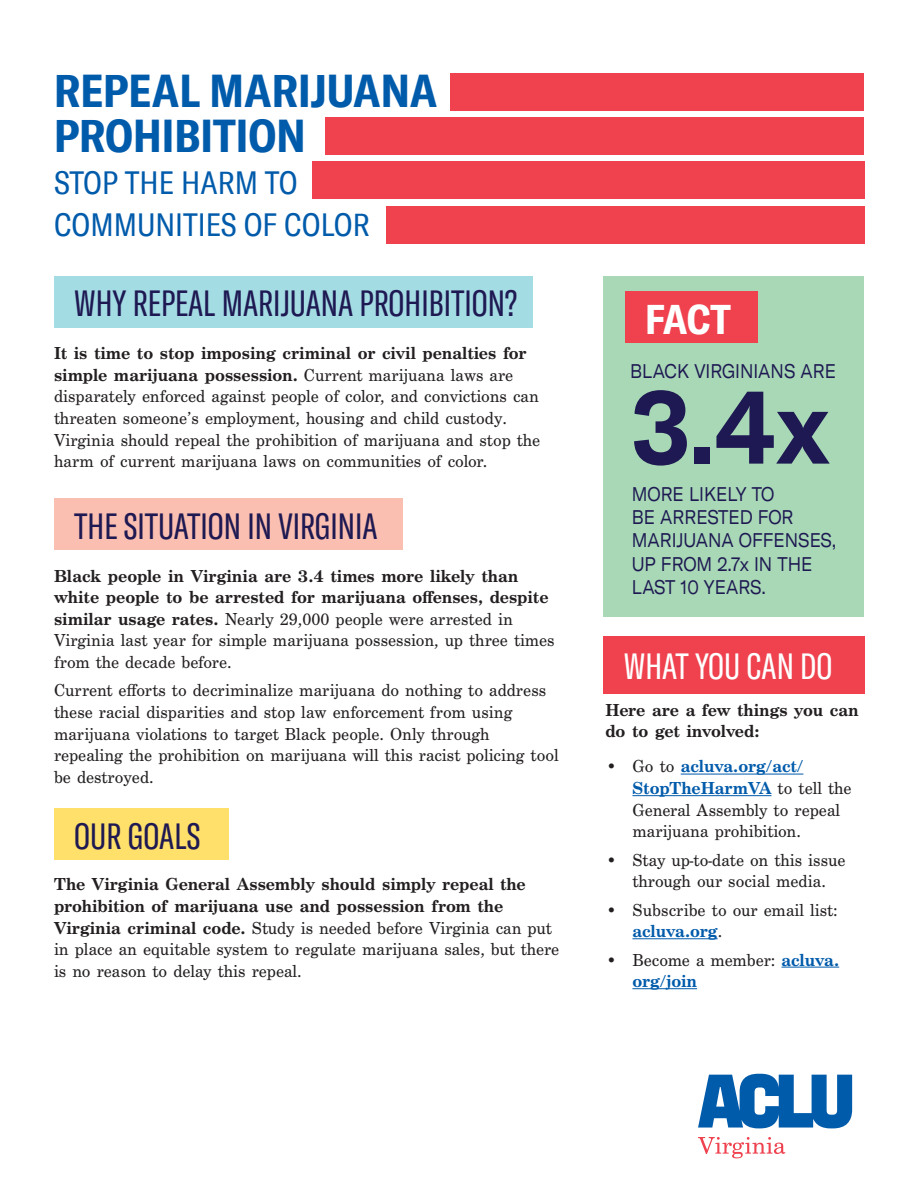
<style>
.page{position:relative;width:918px;height:1188px;background:#fff}
.page>*{position:absolute;margin:0;border:0;box-sizing:border-box;transform-origin:0 0}
.t1{font:700 expanded 103.5px "GT America";color:#1e1952;scale:.8 1}
.t2{font:700 condensed 45px "GT America";color:#005bab}
.t3{font:700 condensed 40.5px "GT America";color:#fff}
.t4{font:extra-condensed 36px "GT America";color:#1e1952}
.t5{font:extra-condensed 36px "GT America";color:#fff}
.t6{font:condensed 31.5px "GT America";color:#005bab}
.t7{font:expanded 19.5px/23.4px "GT America";color:#1e1952;scale:.8 1}
.t8{font:18px/21.6px "Century Schoolbook FS";color:#231f20}
.t9{font:700 18px/21.6px "Century Schoolbook FS";color:#231f20}
.s1{font-weight:700}
.s2{font-weight:400}
.s3{font-weight:700;color:#005bab}
</style>
<div class="page">
<div style="left:312px;top:162px;width:553px;height:37px;background:#ef414e"></div>
<div style="left:54px;top:276px;width:478px;height:52px;background:#a4dce4"></div>
<div style="left:54px;top:498px;width:349px;height:52px;background:#fabfb0"></div>
<div style="left:54px;top:808px;width:174px;height:52px;background:#ffe06a"></div>
<div style="left:604px;top:276px;width:260px;height:340px;background:#a8d8b6"></div>
<div style="left:604px;top:636px;width:261px;height:58px;background:#ef414e"></div>
<hr style="left:681px;top:774px;width:122px;height:1px;background:#005bab">
<hr style="left:632px;top:795px;width:139px;height:1px;background:#005bab">
<hr style="left:632px;top:938px;width:86px;height:1px;background:#005bab">
<hr style="left:781px;top:967px;width:58px;height:1px;background:#005bab">
<hr style="left:632px;top:988px;width:65px;height:1px;background:#005bab">
<div style="left:386px;top:206px;width:478px;height:37px;background:#ef414e"></div>
<div style="left:450px;top:73px;width:414px;height:37px;background:#ef414e"></div>
<div style="left:325px;top:117px;width:539px;height:38px;background:#ef414e"></div>
<svg style="left:698px;top:1074px;width:154px;height:54px"></svg>
<svg style="left:698px;top:1137px;width:87px;height:21px"></svg>
<div style="left:625px;top:292px;width:132px;height:51px;background:#ef414e"></div>
<p class="t2" style="left:54px;top:64px;width:385px">REPEAL MARIJUANA</p>
<p class="t2" style="left:54px;top:109px;width:253px">PROHIBITION</p>
<p class="t6" style="left:54px;top:165px;width:245px">STOP THE HARM TO</p>
<p class="t6" style="left:54px;top:207px;width:317px">COMMUNITIES OF COLOR</p>
<p class="t4" style="left:74px;top:283px;width:444px">WHY REPEAL MARIJUANA PROHIBITION?</p>
<p class="t8" style="left:54px;top:343px;width:488px"><span class="s1">It is time to stop imposing criminal or civil penalties for simple marijuana possession.</span> Current marijuana laws are disparately enforced against people of color, and convictions can threaten someone’s employment, housing and child custody.<br>Virginia should repeal the prohibition of marijuana and stop the harm of current marijuana laws on communities of color.</p>
<p class="t4" style="left:74px;top:505px;width:305px">THE SITUATION IN VIRGINIA</p>
<p class="t9" style="left:54px;top:565px;width:502px">Black people in Virginia are 3.4 times more likely than white people to be arrested for marijuana offenses, despite similar usage rates. <span class="s2">Nearly 29,000 people were arrested in Virginia last year for simple marijuana possession, up three times from the decade before.</span></p>
<p class="t8" style="left:54px;top:680px;width:506px">Current efforts to decriminalize marijuana do nothing to address these racial disparities and stop law enforcement from using marijuana violations to target Black people. Only through repealing the prohibition on marijuana will this racist policing tool be destroyed.</p>
<p class="t4" style="left:74px;top:815px;width:127px">OUR GOALS</p>
<p class="t8" style="left:54px;top:874px;width:507px"><span class="s1">The Virginia General Assembly should simply repeal the prohibition of marijuana use and possession from the Virginia criminal code.</span> Study is needed before Virginia can put in place an equitable system to regulate marijuana sales, but there is no reason to delay this repeal.</p>
<p class="t3" style="left:645px;top:294px;width:87px">FACT</p>
<p class="t7" style="left:630px;top:359px;width:259px">BLACK VIRGINIANS ARE</p>
<p class="t1" style="left:632px;top:362px;width:250px">3.4x</p>
<p class="t7" style="left:632px;top:482px;width:257px">MORE LIKELY TO<br>BE ARRESTED FOR<br>MARIJUANA OFFENSES,<br>UP FROM 2.7x IN THE<br>LAST 10 YEARS.</p>
<p class="t5" style="left:624px;top:646px;width:210px">WHAT YOU CAN DO</p>
<p class="t9" style="left:605px;top:699px;width:255px">Here are a few things you can do to get involved:</p>
<p class="t8" style="left:632px;top:756px;width:221px;text-indent:-27px">• Go to <span class="s3">acluva.org/act/<br>StopTheHarmVA</span> to tell the<br>General Assembly to repeal marijuana prohibition.</p>
<p class="t8" style="left:605px;top:849px;width:242px;text-align:center">• Stay up-to-date on this issue through our social media.</p>
<p class="t8" style="left:632px;top:899px;width:207px;text-indent:-27px">• Subscribe to our email list: <span class="s3">acluva.org</span>.</p>
<p class="t8" style="left:632px;top:949px;width:208px;text-indent:-27px">• Become a member: <span class="s3">acluva. org/join</span></p>
</div>
